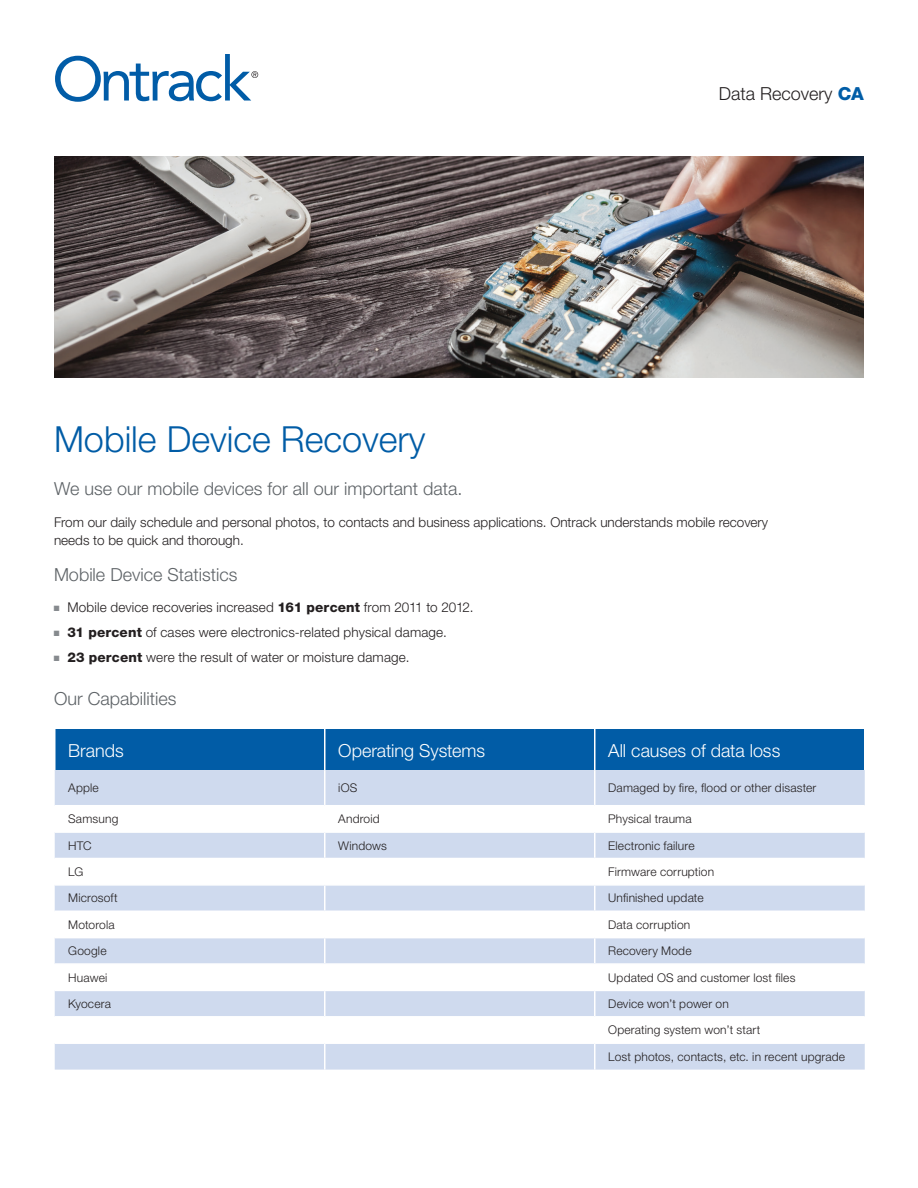
<style>
.page{position:relative;width:918px;height:1188px;background:#fff}
.page>*{position:absolute;margin:0;border:0;box-sizing:border-box;transform-origin:0 0}
.t1{font:300 36px "Helvetica Neue LT Std";color:#015ca6}
.t2{font:300 18px "Helvetica Neue LT Std";color:#5e6367}
.t3{font:300 18px "Helvetica Neue";letter-spacing:-.005em;color:#fff}
.t4{font:300 18px "Helvetica Neue LT Std";color:#231f20}
.t5{font:300 13.5px/25px "Helvetica Neue LT Std";color:#231f20}
.t6{font:300 12px/26.4px "Helvetica Neue LT Std";letter-spacing:.015em;color:#231f20}
.s1{font-weight:800;color:#015da7}
.s2{font-weight:800}
</style>
<div class="page">
<svg style="left:55px;top:54px;width:203px;height:48px"></svg>
<img style="left:54px;top:157px;width:810px;height:221px">
<div style="left:56px;top:729px;width:808px;height:41px;background:#015ca6"></div>
<svg style="left:55px;top:770px;width:810px;height:300px;fill:#cfdaee"></svg>
<hr style="left:594px;top:729px;width:2px;height:41px;background:#fff">
<hr style="left:324px;top:729px;width:2px;height:41px;background:#fff">
<hr style="left:324px;top:770px;width:2px;height:35px;background:#fff">
<hr style="left:594px;top:770px;width:2px;height:35px;background:#fff">
<hr style="left:55px;top:805px;width:270px;height:1px;background:#fff">
<hr style="left:325px;top:805px;width:270px;height:1px;background:#fff">
<hr style="left:324px;top:806px;width:2px;height:25px;background:#fff">
<hr style="left:595px;top:805px;width:270px;height:1px;background:#fff">
<hr style="left:594px;top:806px;width:2px;height:25px;background:#fff">
<hr style="left:55px;top:831px;width:270px;height:2px;background:#fff">
<hr style="left:325px;top:831px;width:270px;height:2px;background:#fff">
<hr style="left:324px;top:833px;width:2px;height:25px;background:#fff">
<hr style="left:595px;top:831px;width:270px;height:2px;background:#fff">
<hr style="left:594px;top:833px;width:2px;height:25px;background:#fff">
<hr style="left:55px;top:858px;width:270px;height:1px;background:#fff">
<hr style="left:325px;top:858px;width:270px;height:1px;background:#fff">
<hr style="left:324px;top:859px;width:2px;height:25px;background:#fff">
<hr style="left:595px;top:858px;width:270px;height:1px;background:#fff">
<hr style="left:594px;top:859px;width:2px;height:25px;background:#fff">
<hr style="left:55px;top:884px;width:270px;height:2px;background:#fff">
<hr style="left:325px;top:884px;width:270px;height:2px;background:#fff">
<hr style="left:324px;top:886px;width:2px;height:25px;background:#fff">
<hr style="left:595px;top:884px;width:270px;height:2px;background:#fff">
<hr style="left:594px;top:886px;width:2px;height:25px;background:#fff">
<hr style="left:55px;top:911px;width:270px;height:1px;background:#fff">
<hr style="left:325px;top:911px;width:270px;height:1px;background:#fff">
<hr style="left:324px;top:912px;width:2px;height:25px;background:#fff">
<hr style="left:595px;top:911px;width:270px;height:1px;background:#fff">
<hr style="left:594px;top:912px;width:2px;height:25px;background:#fff">
<hr style="left:55px;top:937px;width:270px;height:1px;background:#fff">
<hr style="left:325px;top:937px;width:270px;height:1px;background:#fff">
<hr style="left:324px;top:938px;width:2px;height:25px;background:#fff">
<hr style="left:595px;top:937px;width:270px;height:1px;background:#fff">
<hr style="left:594px;top:938px;width:2px;height:25px;background:#fff">
<hr style="left:55px;top:963px;width:270px;height:2px;background:#fff">
<hr style="left:325px;top:963px;width:270px;height:2px;background:#fff">
<hr style="left:324px;top:965px;width:2px;height:25px;background:#fff">
<hr style="left:595px;top:963px;width:270px;height:2px;background:#fff">
<hr style="left:594px;top:965px;width:2px;height:25px;background:#fff">
<hr style="left:55px;top:990px;width:270px;height:1px;background:#fff">
<hr style="left:325px;top:990px;width:270px;height:1px;background:#fff">
<hr style="left:324px;top:991px;width:2px;height:25px;background:#fff">
<hr style="left:595px;top:990px;width:270px;height:1px;background:#fff">
<hr style="left:594px;top:991px;width:2px;height:25px;background:#fff">
<hr style="left:55px;top:1016px;width:270px;height:2px;background:#fff">
<hr style="left:325px;top:1016px;width:270px;height:2px;background:#fff">
<hr style="left:324px;top:1018px;width:2px;height:24px;background:#fff">
<hr style="left:595px;top:1016px;width:270px;height:2px;background:#fff">
<hr style="left:594px;top:1018px;width:2px;height:24px;background:#fff">
<hr style="left:55px;top:1042px;width:270px;height:2px;background:#fff">
<hr style="left:325px;top:1042px;width:270px;height:2px;background:#fff">
<hr style="left:324px;top:1044px;width:2px;height:26px;background:#fff">
<hr style="left:595px;top:1042px;width:270px;height:2px;background:#fff">
<hr style="left:594px;top:1044px;width:2px;height:26px;background:#fff">
<h2 class="t4" style="left:719px;top:83px;width:147px">Data Recovery <span class="s1">CA</span></h2>
<h1 class="t1" style="left:54px;top:417px;width:373px">Mobile Device Recovery</h1>
<h2 class="t2" style="left:54px;top:478px;width:410px">We use our mobile devices for all our important data.</h2>
<p class="t5" style="left:54px;top:512px;width:716px;line-height:18px">From our daily schedule and personal photos, to contacts and business applications. Ontrack understands mobile recovery needs to be quick and thorough.</p>
<h2 class="t2" style="left:54px;top:563px;width:185px">Mobile Device Statistics</h2>
<p class="t5" style="left:68px;top:594px;width:407px">Mobile device recoveries increased <span class="s2">161 percent</span> from 2011 to 2012.<br><span class="s2">31 percent</span> of cases were electronics-related physical damage.<br><span class="s2">23 percent</span> were the result of water or moisture damage.</p>
<h2 class="t2" style="left:54px;top:688px;width:124px">Our Capabilities</h2>
<h2 class="t3" style="left:68px;top:739px;width:57px">Brands</h2>
<h2 class="t3" style="left:338px;top:739px;width:148px">Operating Systems</h2>
<h2 class="t3" style="left:608px;top:739px;width:174px">All causes of data loss</h2>
<p class="t6" style="left:68px;top:774px;width:32px">Apple</p>
<p class="t6" style="left:338px;top:774px;width:21px">iOS</p>
<p class="t6" style="left:608px;top:774px;width:210px">Damaged by fire, flood or other disaster</p>
<p class="t6" style="left:68px;top:805px;width:52px">Samsung</p>
<p class="t6" style="left:338px;top:805px;width:43px">Android</p>
<p class="t6" style="left:608px;top:805px;width:85px">Physical trauma</p>
<p class="t6" style="left:68px;top:832px;width:25px">HTC</p>
<p class="t6" style="left:338px;top:832px;width:50px">Windows</p>
<p class="t6" style="left:608px;top:832px;width:88px">Electronic failure</p>
<p class="t6" style="left:68px;top:858px;width:17px">LG</p>
<p class="t6" style="left:608px;top:858px;width:107px">Firmware corruption</p>
<p class="t6" style="left:68px;top:885px;width:51px">Microsoft</p>
<p class="t6" style="left:608px;top:885px;width:97px">Unfinished update</p>
<p class="t6" style="left:68px;top:911px;width:48px">Motorola</p>
<p class="t6" style="left:608px;top:911px;width:84px">Data corruption</p>
<p class="t6" style="left:68px;top:937px;width:40px">Google</p>
<p class="t6" style="left:608px;top:937px;width:85px">Recovery Mode</p>
<p class="t6" style="left:68px;top:964px;width:41px">Huawei</p>
<p class="t6" style="left:608px;top:964px;width:189px">Updated OS and customer lost files</p>
<p class="t6" style="left:68px;top:990px;width:44px">Kyocera</p>
<p class="t6" style="left:608px;top:990px;width:238px">Device won’t power on<br>Operating system won’t start<br>Lost photos, contacts, etc. in recent upgrade</p>
</div>
